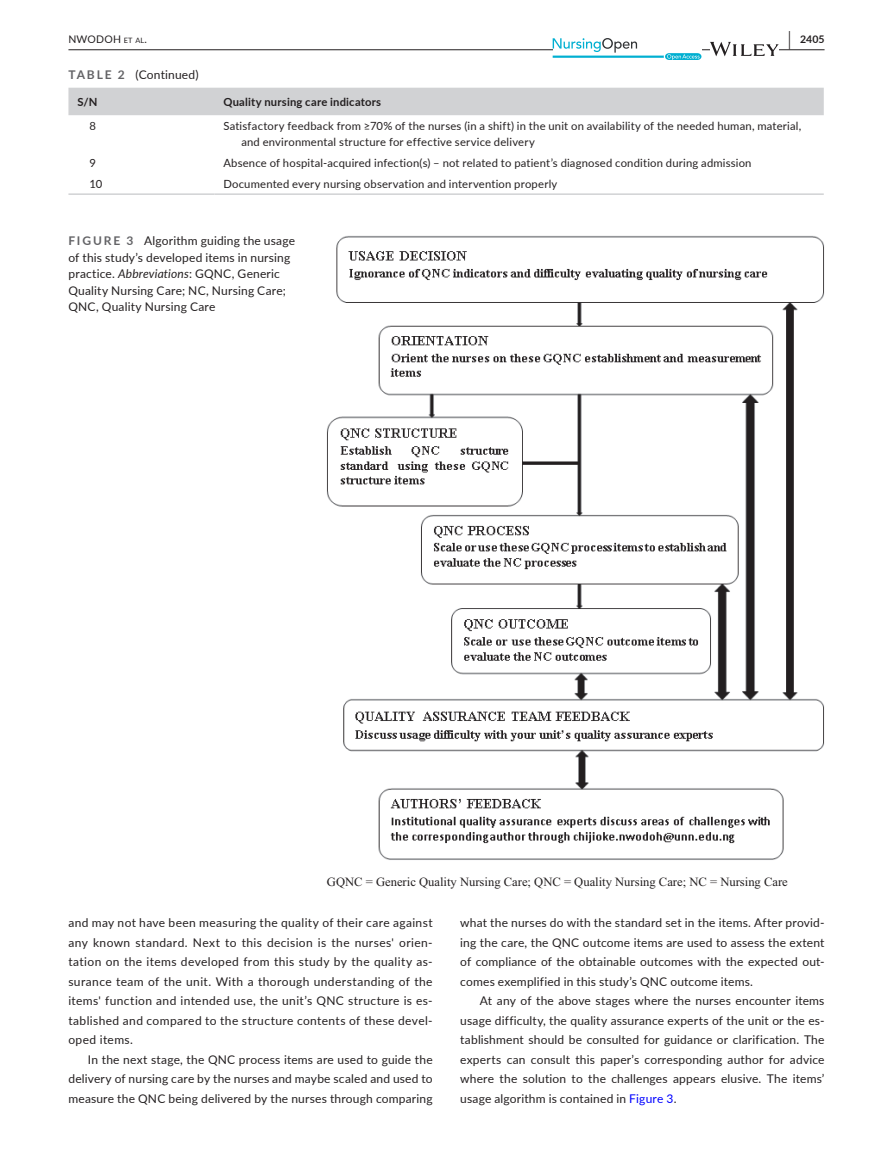
<style>
.page{position:relative;width:893px;height:1174px;background:#fff}
.page>*{position:absolute;margin:0;border:0;box-sizing:border-box;transform-origin:0 0}
.t1{font:12.6px "Times New Roman";color:#231f20}
.t2{font:12px/19.5px "Lato";letter-spacing:.015em;color:#231f20;text-align:justify}
.t3{font:11.25px/15.8px "Lato";letter-spacing:.015em;color:#231f20}
.t4{font:700 11.25px "Lato";letter-spacing:.02em;color:#231f20}
.t5{font:10.5px "Lato";letter-spacing:.02em;color:#231f20}
.t6{font:700 10.5px "Lato";color:#231f20}
.s1{font-size:7.35px}
.s2{font-style:inherit}
.s3{font-size:19.5px}
.s4{font-weight:700;color:#636366}
.s5{font-style:italic}
.s6{color:#00f}
</style>
<div class="page">
<hr style="left:68px;top:49px;width:756px;height:1px;background:#231f20">
<svg style="left:553px;top:38px;width:148px;height:22px"></svg>
<svg style="left:710px;top:42px;width:69px;height:14px"></svg>
<div style="left:68px;top:88px;width:756px;height:27px;background:#d1d2d4"></div>
<hr style="left:68px;top:193px;width:146px;height:2px;background:#d1d2d4">
<hr style="left:214px;top:193px;width:610px;height:2px;background:#d1d2d4">
<img style="left:327px;top:236px;width:497px;height:624px">
<p class="t5" style="left:68px;top:31px;width:80px">NWODOH <span class="s1">et al</span><span class="s2">.</span></p>
<p class="t6" style="left:789px;top:31px;width:37px"><span class="s3">|</span> 2405</p>
<p class="t2" style="left:68px;top:64px;width:132px"><span class="s4">TABLE 2</span> (Continued)</p>
<p class="t4" style="left:77px;top:94px;width:21px">S/N</p>
<p class="t4" style="left:223px;top:94px;width:159px">Quality nursing care indicators</p>
<p class="t3" style="left:89px;top:118px;width:8px">8</p>
<p class="t3" style="left:241px;top:118px;width:561px;text-indent:-18px">Satisfactory feedback from ≥70% of the nurses (in a shift) in the unit on availability of the needed human, material, and environmental structure for effective service delivery</p>
<p class="t3" style="left:89px;top:155px;width:8px">9</p>
<p class="t3" style="left:223px;top:155px;width:530px">Absence of hospital-acquired infection(s) – not related to patient’s diagnosed condition during admission</p>
<p class="t3" style="left:89px;top:176px;width:14px">10</p>
<p class="t3" style="left:223px;top:176px;width:335px">Documented every nursing observation and intervention properly</p>
<p class="t2" style="left:68px;top:232px;width:228px;line-height:16.5px;text-align:left"><span class="s4">FIGURE 3</span> Algorithm guiding the usage of this study’s developed items in nursing practice. <span class="s5">Abbreviations</span>: GQNC, Generic Quality Nursing Care; NC, Nursing Care; QNC, Quality Nursing Care</p>
<p class="t1" style="left:327px;top:873px;width:462px">GQNC = Generic Quality Nursing Care; QNC = Quality Nursing Care; NC = Nursing Care</p>
<p class="t2" style="left:68px;top:912px;width:366px">and may not have been measuring the quality of their care against any known standard. Next to this decision is the nurses' orien&shy;tation on the items developed from this study by the quality as&shy;surance team of the unit. With a thorough understanding of the items' function and intended use, the unit’s QNC structure is es&shy;tablished and compared to the structure contents of these devel&shy;oped items.</p>
<p class="t2" style="left:68px;top:1049px;width:366px;text-indent:20px">In the next stage, the QNC process items are used to guide the delivery of nursing care by the nurses and maybe scaled and used to measure the QNC being delivered by the nurses through comparing</p>
<p class="t2" style="left:460px;top:912px;width:366px">what the nurses do with the standard set in the items. After provid&shy;ing the care, the QNC outcome items are used to assess the extent of compliance of the obtainable outcomes with the expected out&shy;comes exemplified in this study’s QNC outcome items.</p>
<p class="t2" style="left:460px;top:990px;width:366px;text-indent:20px">At any of the above stages where the nurses encounter items usage difficulty, the quality assurance experts of the unit or the es&shy;tablishment should be consulted for guidance or clarification. The experts can consult this paper’s corresponding author for advice where the solution to the challenges appears elusive. The items’ usage algorithm is contained in <span class="s6">Figure 3</span>.</p>
</div>
